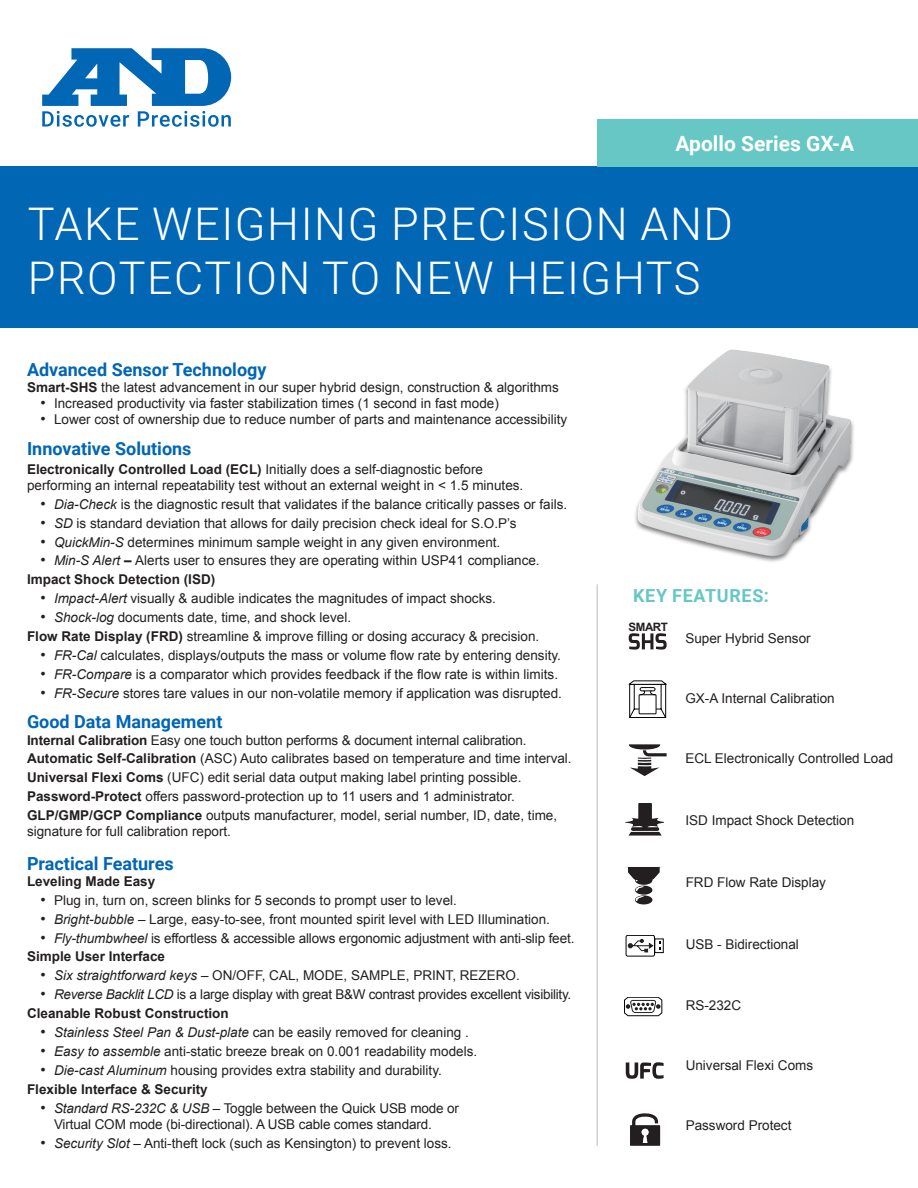
<style>
.page{position:relative;width:918px;height:1188px;background:#fff}
.page>*{position:absolute;margin:0;border:0;box-sizing:border-box;transform-origin:0 0}
.t1{font:300 45px/54px "Roboto";letter-spacing:.035em;color:#fff}
.t2{font:700 21px "Roboto";color:#fff}
.t3{font:700 18px "Roboto";color:#0166b3}
.t4{font:700 18px "Roboto";letter-spacing:.035em;color:#66c7c5}
.t5{font:13.5px/16.2px "Arial";color:#231f20}
.Bulleted_List{font:700 13.5px "Arial";color:#231f20}
.t6{font:13.5px "Arial";letter-spacing:-.02em;color:#231f20}
.t7{font:700 11.55px "Arial";letter-spacing:-.04em;color:#231f20}
.s1{font-weight:700}
.s2{font-size:15px}
.s3{font-style:italic;font-size:15px}
.s4{font-style:italic}
</style>
<div class="page">
<svg style="left:42px;top:48px;width:189px;height:79px"></svg>
<div style="left:0;top:166px;width:918px;height:162px;background:#0166b3"></div>
<div style="left:598px;top:119px;width:320px;height:47px;background:#66c7c5"></div>
<img style="left:635px;top:349px;width:219px;height:213px">
<hr style="left:596px;top:584px;width:2px;height:562px;background:#d1d2d4">
<svg style="left:629px;top:680px;width:38px;height:37px"></svg>
<svg style="left:629px;top:744px;width:38px;height:32px"></svg>
<svg style="left:624px;top:997px;width:38px;height:19px"></svg>
<svg style="left:626px;top:803px;width:38px;height:33px"></svg>
<svg style="left:625px;top:867px;width:37px;height:38px"></svg>
<div style="left:626px;top:935px;width:29px;height:21px;border:1px solid #040503;border-radius:2px"></div>
<div style="left:654px;top:939px;width:10px;height:14px;border:1px solid #040503"></div>
<svg style="left:628px;top:939px;width:33px;height:13px"></svg>
<svg style="left:630px;top:1113px;width:31px;height:33px"></svg>
<svg style="left:629px;top:633px;width:38px;height:17px"></svg>
<svg style="left:626px;top:1062px;width:38px;height:17px"></svg>
<p class="t2" style="left:676px;top:129px;width:180px">Apollo Series GX-A</p>
<p class="t1" style="left:28px;top:195px;width:707px">TAKE WEIGHING PRECISION AND<br>PROTECTION TO NEW HEIGHTS</p>
<p class="t3" style="left:27px;top:357px;width:241px">Advanced Sensor Technology</p>
<p class="t5" style="left:27px;top:379px;width:533px"><span class="s1">Smart-SHS</span> the latest advancement in our super hybrid design, construction &amp; algorithms</p>
<p class="t5" style="left:40px;top:395px;width:460px"><span class="s2">•</span> Increased productivity via faster stabilization times (1 second in fast mode)</p>
<p class="t5" style="left:40px;top:411px;width:528px"><span class="s2">•</span> Lower cost of ownership due to reduce number of parts and maintenance accessibility</p>
<p class="t3" style="left:27px;top:436px;width:166px">Innovative Solutions</p>
<p class="t5" style="left:27px;top:461px;width:498px"><span class="s1">Electronically Controlled Load (ECL)</span> Initially does a self-diagnostic before performing an internal repeatability test without an external weight in &lt; 1.5 minutes.</p>
<p class="t5" style="left:40px;top:496px;width:528px"><span class="s3">•</span> <span class="s4">Dia-Check</span> is the diagnostic result that validates if the balance critically passes or fails.</p>
<p class="t5" style="left:40px;top:515px;width:478px"><span class="s3">•</span> <span class="s4">SD</span> is standard deviation that allows for daily precision check ideal for S.O.P’s</p>
<p class="t5" style="left:40px;top:534px;width:461px"><span class="s3">•</span> <span class="s4">QuickMin-S</span> determines minimum sample weight in any given environment.</p>
<p class="t5" style="left:40px;top:553px;width:501px"><span class="s3">•</span> <span class="s4">Min-S Alert</span> <span class="s1">–</span> Alerts user to ensures they are operating within USP41 compliance.</p>
<p class="Bulleted_List" style="left:27px;top:571px;width:190px">Impact Shock Detection (ISD)</p>
<p class="t5" style="left:40px;top:591px;width:457px"><span class="s3">•</span> <span class="s4">Impact-Alert</span> visually &amp; audible indicates the magnitudes of impact shocks.</p>
<p class="t5" style="left:40px;top:609px;width:312px"><span class="s3">•</span> <span class="s4">Shock-log</span> documents date, time, and shock level.</p>
<p class="t5" style="left:27px;top:628px;width:514px"><span class="s1">Flow Rate Display (FRD)</span> streamline &amp; improve filling or dosing accuracy &amp; precision.</p>
<p class="t5" style="left:40px;top:647px;width:522px"><span class="s3">•</span> <span class="s4">FR-Cal</span> calculates, displays/outputs the mass or volume flow rate by entering density.</p>
<p class="t5" style="left:40px;top:666px;width:519px"><span class="s3">•</span> <span class="s4">FR-Compare</span> is a comparator which provides feedback if the flow rate is within limits.</p>
<p class="t5" style="left:40px;top:685px;width:523px"><span class="s3">•</span> <span class="s4">FR-Secure</span> stores tare values in our non-volatile memory if application was disrupted.</p>
<p class="t3" style="left:27px;top:709px;width:197px">Good Data Management</p>
<p class="t5" style="left:27px;top:732px;width:501px"><span class="s1">Internal Calibration</span> Easy one touch button performs &amp; document internal calibration.</p>
<p class="t5" style="left:27px;top:751px;width:546px"><span class="s1">Automatic Self-Calibration</span> (ASC) Auto calibrates based on temperature and time interval.</p>
<p class="t5" style="left:27px;top:770px;width:496px"><span class="s1">Universal Flexi Coms</span> (UFC) edit serial data output making label printing possible.</p>
<p class="t5" style="left:27px;top:789px;width:489px"><span class="s1">Password-Protect</span> offers password-protection up to 11 users and 1 administrator.</p>
<p class="t5" style="left:27px;top:807px;width:532px"><span class="s1">GLP/GMP/GCP Compliance</span> outputs manufacturer, model, serial number, ID, date, time, signature for full calibration report.</p>
<p class="t3" style="left:27px;top:851px;width:148px">Practical Features</p>
<p class="Bulleted_List" style="left:27px;top:872px;width:130px">Leveling Made Easy</p>
<p class="t5" style="left:40px;top:892px;width:418px"><span class="s2">•</span> Plug in, turn on, screen blinks for 5 seconds to prompt user to level.</p>
<p class="t5" style="left:40px;top:911px;width:511px"><span class="s3">•</span> <span class="s4">Bright-bubble –</span> Large, easy-to-see, front mounted spirit level with LED Illumination.</p>
<p class="t5" style="left:40px;top:930px;width:535px"><span class="s3">•</span> <span class="s4">Fly-thumbwheel</span> is effortless &amp; accessible allows ergonomic adjustment with anti-slip feet.</p>
<p class="Bulleted_List" style="left:27px;top:948px;width:140px">Simple User Interface</p>
<p class="t5" style="left:40px;top:968px;width:481px"><span class="s3">•</span> <span class="s4">Six straightforward keys</span> – ON/OFF, CAL, MODE, SAMPLE, PRINT, REZERO.</p>
<p class="t6" style="left:40px;top:986px;width:532px"><span class="s3">•</span> <span class="s4">Reverse Backlit LCD</span> is a large display with great B&amp;W contrast provides excellent visibility.</p>
<p class="Bulleted_List" style="left:27px;top:1004px;width:203px">Cleanable Robust Construction</p>
<p class="t5" style="left:40px;top:1024px;width:430px"><span class="s3">•</span> <span class="s4">Stainless Steel Pan &amp; Dust-plate</span> can be easily removed for cleaning .</p>
<p class="t5" style="left:40px;top:1043px;width:438px"><span class="s3">•</span> <span class="s4">Easy to assemble</span> anti-static breeze break on 0.001 readability models.</p>
<p class="t5" style="left:40px;top:1062px;width:403px"><span class="s3">•</span> <span class="s4">Die-cast Aluminum</span> housing provides extra stability and durability.</p>
<p class="Bulleted_List" style="left:27px;top:1080px;width:182px">Flexible Interface &amp; Security</p>
<p class="t5" style="left:54px;top:1100px;width:407px;text-indent:-14px"><span class="s3">•</span> <span class="s4">Standard RS-232C &amp; USB</span> – Toggle between the Quick USB mode or<br>Virtual COM mode (bi-directional). A USB cable comes standard.</p>
<p class="t5" style="left:40px;top:1135px;width:413px"><span class="s3">•</span> <span class="s4">Security Slot</span> – Anti-theft lock (such as Kensington) to prevent loss.</p>
<p class="t4" style="left:633px;top:583px;width:137px">KEY FEATURES:</p>
<p class="t7" style="left:629px;top:619px;width:41px">SMART</p>
<p class="t5" style="left:685px;top:630px;width:127px">Super Hybrid Sensor</p>
<p class="t5" style="left:685px;top:690px;width:151px">GX-A Internal Calibration</p>
<p class="t5" style="left:685px;top:750px;width:210px">ECL Electronically Controlled Load</p>
<p class="t5" style="left:685px;top:812px;width:170px">ISD Impact Shock Detection</p>
<p class="t5" style="left:686px;top:875px;width:142px">FRD Flow Rate Display</p>
<p class="t5" style="left:686px;top:937px;width:115px">USB - Bidirectional</p>
<p class="t5" style="left:686px;top:997px;width:57px">RS-232C</p>
<p class="t5" style="left:686px;top:1057px;width:129px">Universal Flexi Coms</p>
<p class="t5" style="left:686px;top:1118px;width:107px">Password Protect</p>
</div>
